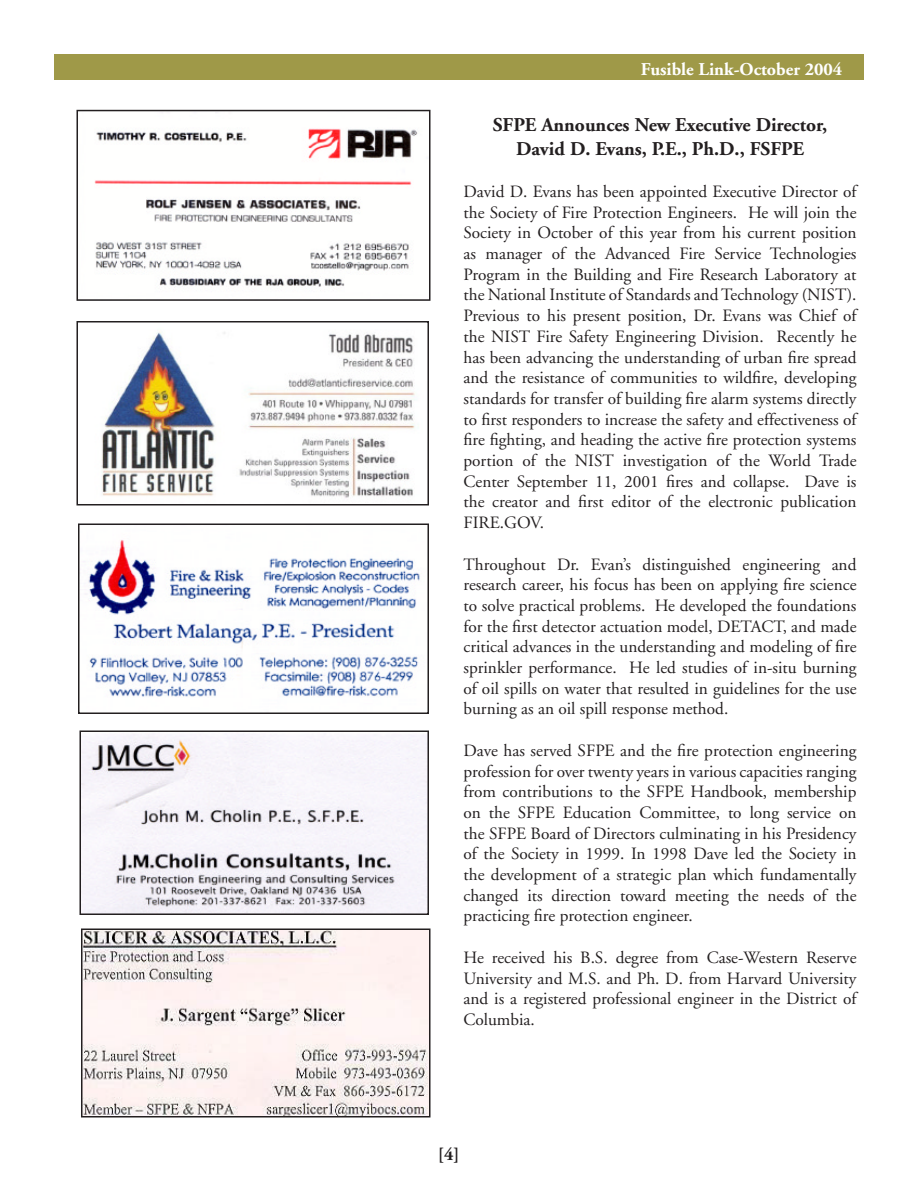
<style>
.page{position:relative;width:918px;height:1188px;background:#fff}
.page>*{position:absolute;margin:0;border:0;box-sizing:border-box;transform-origin:0 0}
.t1{font:700 19.5px/23.4px "Adobe Garamond";color:#231f20;text-align:center}
.t2{font:700 18px "Adobe Garamond";color:#fff}
.t3{font:700 18px "Adobe Garamond";color:#231f20}
.t4{font:17.25px/20.7px "Adobe Garamond";color:#231f20;text-align:justify}
</style>
<div class="page">
<img style="left:101px;top:332px;width:314px;height:166px">
<div style="left:76px;top:321px;width:353px;height:185px;border:2px solid #231f20"></div>
<div style="left:54px;top:54px;width:810px;height:26px;background:#9f9948"></div>
<img style="left:83px;top:540px;width:337px;height:157px">
<div style="left:78px;top:524px;width:351px;height:190px;border:2px solid #231f20"></div>
<img style="left:83px;top:734px;width:343px;height:178px">
<div style="left:80px;top:731px;width:349px;height:184px;border:2px solid #231f20"></div>
<img style="left:94px;top:128px;width:324px;height:159px">
<div style="left:76px;top:110px;width:354px;height:191px;border:2px solid #231f20"></div>
<img style="left:84px;top:932px;width:343px;height:183px">
<div style="left:81px;top:929px;width:349px;height:189px;border:2px solid #231f20"></div>
<p class="t2" style="left:641px;top:58px;width:203px">Fusible Link-October 2004</p>
<p class="t1" style="left:493px;top:113px;width:336px">SFPE Announces New Executive Director,<br>David D. Evans, P.E., Ph.D., FSFPE</p>
<p class="t4" style="left:464px;top:181px;width:395px">David D. Evans has been appointed Executive Director of the Society of Fire Protection Engineers. He will join the Society in October of this year from his current position as manager of the Advanced Fire Service Technologies Program in the Building and Fire Research Laboratory at the National Institute of Standards and Technology (NIST).<br>Previous to his present position, Dr. Evans was Chief of the NIST Fire Safety Engineering Division. Recently he has been advancing the understanding of urban fire spread and the resistance of communities to wildfire, developing standards for transfer of building fire alarm systems directly to first responders to increase the safety and effectiveness of fire fighting, and heading the active fire protection systems portion of the NIST investigation of the World Trade Center September 11, 2001 fires and collapse. Dave is the creator and first editor of the electronic publication FIRE.GOV.</p>
<p class="t4" style="left:464px;top:553px;width:395px">Throughout Dr. Evan’s distinguished engineering and research career, his focus has been on applying fire science to solve practical problems. He developed the foundations for the first detector actuation model, DETACT, and made critical advances in the understanding and modeling of fire sprinkler performance. He led studies of in-situ burning of oil spills on water that resulted in guidelines for the use burning as an oil spill response method.</p>
<p class="t4" style="left:464px;top:740px;width:395px">Dave has served SFPE and the fire protection engineering profession for over twenty years in various capacities ranging from contributions to the SFPE Handbook, membership on the SFPE Education Committee, to long service on the SFPE Board of Directors culminating in his Presidency of the Society in 1999. In 1998 Dave led the Society in the development of a strategic plan which fundamentally changed its direction toward meeting the needs of the practicing fire protection engineer.</p>
<p class="t4" style="left:464px;top:947px;width:395px">He received his B.S. degree from Case-Western Reserve University and M.S. and Ph. D. from Harvard University and is a registered professional engineer in the District of Columbia.</p>
<p class="t3" style="left:438px;top:1144px;width:23px">[4]</p>
</div>
